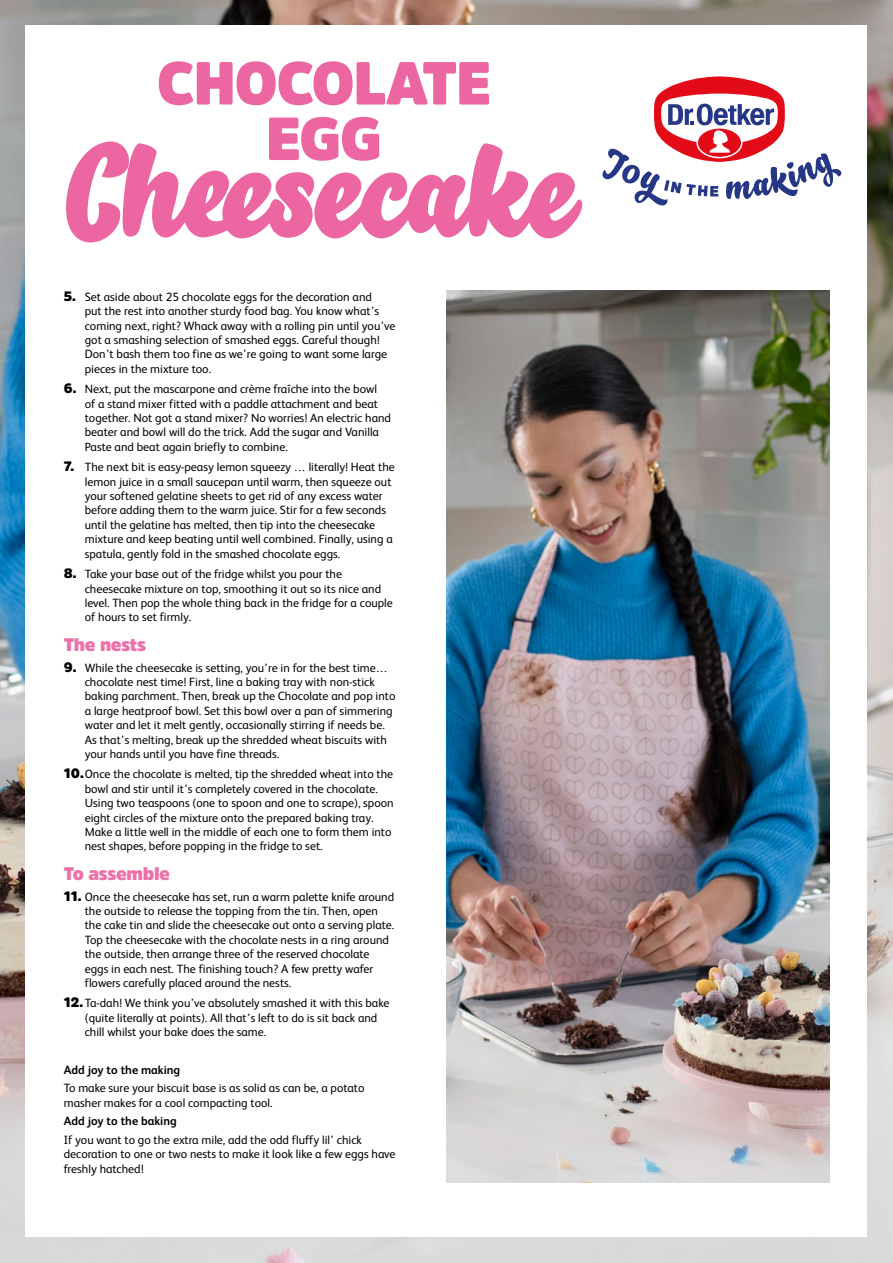
<style>
.page{position:relative;width:893px;height:1263px;background:#fff}
.page>*{position:absolute;margin:0;border:0;box-sizing:border-box;transform-origin:0 0}
.t1{font:700 135px "Salty 1";color:#ec66a2}
.t2{font:900 60px/55.5px "Amsi Pro";letter-spacing:-.02em;color:#ec66a2;text-align:center}
.t3{font:900 18px "Amsi Pro";letter-spacing:-.02em;color:#ed71a8}
.t4{font:12px/14.4px "FS Albert";color:#000}
.t5{font:700 12px "FS Albert";color:#000}
.s1{font-family:"Amsi Pro";font-weight:900;font-size:13.5px}
</style>
<div class="page">
<img style="left:0;top:0;width:893px;height:1263px">
<div style="left:26px;top:26px;width:841px;height:1211px;background:#fff"></div>
<svg style="left:603px;top:76px;width:238px;height:129px"></svg>
<img style="left:446px;top:291px;width:383px;height:891px">
<h2 class="t2" style="left:157px;top:55px;width:336px">CHOCOLATE<br>EGG</h2>
<h1 class="t1" style="left:68px;top:104px;width:514px">Cheesecake</h1>
<p class="t4" style="left:85px;top:289px;width:312px;text-indent:-21px"><span class="s1">5.</span> Set aside about 25 chocolate eggs for the decoration and<br>put the rest into another sturdy food bag. You know what’s coming next, right? Whack away with a rolling pin until you’ve got a smashing selection of smashed eggs. Careful though!<br>Don’t bash them too fine as we’re going to want some large pieces in the mixture too.</p>
<p class="t4" style="left:85px;top:382px;width:308px;text-indent:-21px"><span class="s1">6.</span> Next, put the mascarpone and crème fraîche into the bowl<br>of a stand mixer fitted with a paddle attachment and beat together. Not got a stand mixer? No worries! An electric hand beater and bowl will do the trick. Add the sugar and Vanilla Paste and beat again briefly to combine.</p>
<p class="t4" style="left:85px;top:460px;width:312px;text-indent:-21px"><span class="s1">7.</span> The next bit is easy-peasy lemon squeezy … literally! Heat the lemon juice in a small saucepan until warm, then squeeze out your softened gelatine sheets to get rid of any excess water before adding them to the warm juice. Stir for a few seconds until the gelatine has melted, then tip into the cheesecake mixture and keep beating until well combined. Finally, using a spatula, gently fold in the smashed chocolate eggs.</p>
<p class="t4" style="left:85px;top:567px;width:310px;text-indent:-21px"><span class="s1">8.</span> Take your base out of the fridge whilst you pour the cheesecake mixture on top, smoothing it out so its nice and level. Then pop the whole thing back in the fridge for a couple of hours to set firmly.</p>
<h3 class="t3" style="left:64px;top:632px;width:84px">The nests</h3>
<p class="t4" style="left:85px;top:660px;width:312px;text-indent:-21px"><span class="s1">9.</span> While the cheesecake is setting, you’re in for the best time… chocolate nest time! First, line a baking tray with non-stick baking parchment. Then, break up the Chocolate and pop into a large heatproof bowl. Set this bowl over a pan of simmering water and let it melt gently, occasionally stirring if needs be.<br>As that’s melting, break up the shredded wheat biscuits with your hands until you have fine threads.</p>
<p class="t4" style="left:85px;top:767px;width:310px;text-indent:-21px"><span class="s1">10.</span>Once the chocolate is melted, tip the shredded wheat into the bowl and stir until it’s completely covered in the chocolate.<br>Using two teaspoons (one to spoon and one to scrape), spoon eight circles of the mixture onto the prepared baking tray.<br>Make a little well in the middle of each one to form them into nest shapes, before popping in the fridge to set.</p>
<h3 class="t3" style="left:64px;top:861px;width:108px">To assemble</h3>
<p class="t4" style="left:85px;top:889px;width:311px;text-indent:-21px"><span class="s1">11.</span> Once the cheesecake has set, run a warm palette knife around the outside to release the topping from the tin. Then, open the cake tin and slide the cheesecake out onto a serving plate.<br>Top the cheesecake with the chocolate nests in a ring around the outside, then arrange three of the reserved chocolate eggs in each nest. The finishing touch? A few pretty wafer flowers carefully placed around the nests.</p>
<p class="t4" style="left:85px;top:996px;width:306px;text-indent:-21px"><span class="s1">12.</span> Ta-dah! We think you’ve absolutely smashed it with this bake (quite literally at points). All that’s left to do is sit back and chill whilst your bake does the same.</p>
<p class="t5" style="left:64px;top:1062px;width:118px">Add joy to the making</p>
<p class="t4" style="left:64px;top:1081px;width:302px">To make sure your biscuit base is as solid as can be, a potato masher makes for a cool compacting tool.</p>
<p class="t5" style="left:64px;top:1114px;width:115px">Add joy to the baking</p>
<p class="t4" style="left:64px;top:1132px;width:333px">If you want to go the extra mile, add the odd fluffy lil’ chick decoration to one or two nests to make it look like a few eggs have freshly hatched!</p>
</div>
